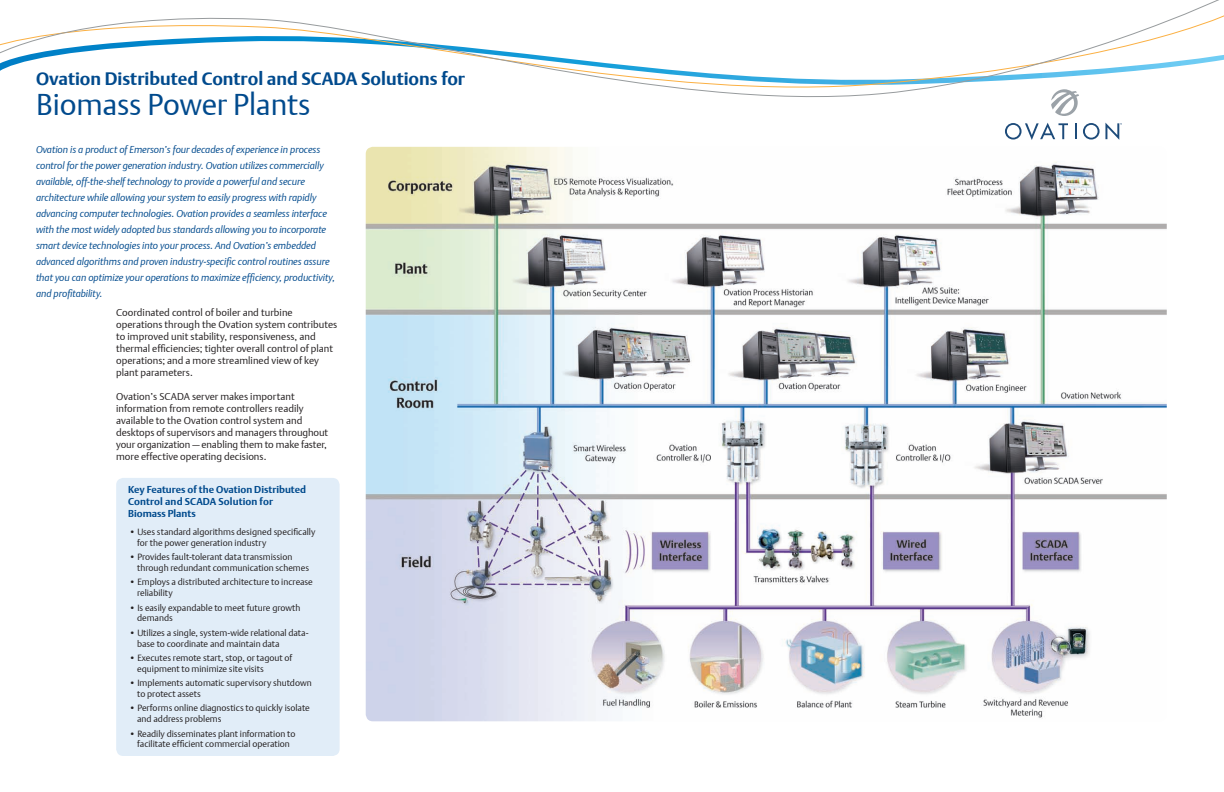
<style>
.page{position:relative;width:1224px;height:792px;background:#fff}
.page>*{position:absolute;margin:0;border:0;box-sizing:border-box;transform-origin:0 0}
.t1{font:30px "DTL Argo T Light";letter-spacing:-.01em;color:#004a8d}
.t2{font:700 18px "DTL Argo T";color:#004a8d}
.t3{font:italic 10px/16px "DTL Argo T Light";letter-spacing:-.005em;color:#004a8d}
.t4{font:10px/12px "DTL Argo T Light";color:#231f20}
.t5{font:700 10px/12px "DTL Argo T";color:#004a8d}
.t6{font:9px/10.8px "DTL Argo T Light";color:#231f20}
</style>
<div class="page">
<svg style="left:0;top:0;width:1224px;height:97px"></svg>
<div style="left:116px;top:478px;width:224px;height:278px;background:#e1edf8;border-radius:7px"></div>
<svg style="left:1051px;top:89px;width:28px;height:27px"></svg>
<svg style="left:1005px;top:123px;width:63px;height:17px"></svg>
<svg style="left:1075px;top:123px;width:2px;height:16px"></svg>
<svg style="left:1083px;top:123px;width:39px;height:17px"></svg>
<img style="left:366px;top:147px;width:801px;height:574px">
<h2 class="t2" style="left:36px;top:68px;width:431px">Ovation Distributed Control and SCADA Solutions for</h2>
<h1 class="t1" style="left:36px;top:87px;width:276px">Biomass Power Plants</h1>
<p class="t3" style="left:36px;top:141px;width:301px">Ovation is a product of Emerson’s four decades of experience in process control for the power generation industry. Ovation utilizes commercially available, off-the-shelf technology to provide a powerful and secure architecture while allowing your system to easily progress with rapidly advancing computer technologies. Ovation provides a seamless interface with the most widely adopted bus standards allowing you to incorporate smart device technologies into your process. And Ovation’s embedded advanced algorithms and proven industry-specific control routines assure that you can optimize your operations to maximize efficiency, productivity, and profitability.</p>
<p class="t4" style="left:116px;top:306px;width:223px">Coordinated control of boiler and turbine operations through the Ovation system contributes to improved unit stability, responsiveness, and thermal efficiencies; tighter overall control of plant operations; and a more streamlined view of key plant parameters.</p>
<p class="t4" style="left:116px;top:390px;width:214px">Ovation’s SCADA server makes important information from remote controllers readily available to the Ovation control system and desktops of supervisors and managers throughout your organization — enabling them to make faster, more effective operating decisions.</p>
<p class="t5" style="left:128px;top:483px;width:179px">Key Features of the Ovation Distributed<br>Control and SCADA Solution for<br>Biomass Plants</p>
<p class="t6" style="left:137px;top:526px;width:180px;text-indent:-8px">• Uses standard algorithms designed specifically for the power generation industry</p>
<p class="t6" style="left:137px;top:552px;width:174px;text-indent:-8px">• Provides fault-tolerant data transmission through redundant communication schemes</p>
<p class="t6" style="left:137px;top:577px;width:177px;text-indent:-8px">• Employs a distributed architecture to increase reliability</p>
<p class="t6" style="left:137px;top:602px;width:165px;text-indent:-8px">• Is easily expandable to meet future growth demands</p>
<p class="t6" style="left:137px;top:627px;width:173px;text-indent:-8px">• Utilizes a single, system-wide relational data&shy;base to coordinate and maintain data</p>
<p class="t6" style="left:137px;top:652px;width:157px;text-indent:-8px">• Executes remote start, stop, or tagout of equipment to minimize site visits</p>
<p class="t6" style="left:137px;top:678px;width:176px;text-indent:-8px">• Implements automatic supervisory shutdown to protect assets</p>
<p class="t6" style="left:137px;top:703px;width:174px;text-indent:-8px">• Performs online diagnostics to quickly isolate and address problems</p>
<p class="t6" style="left:129px;top:728px;width:168px;text-align:center">• Readily disseminates plant information to facilitate efficient commercial operation</p>
</div>
